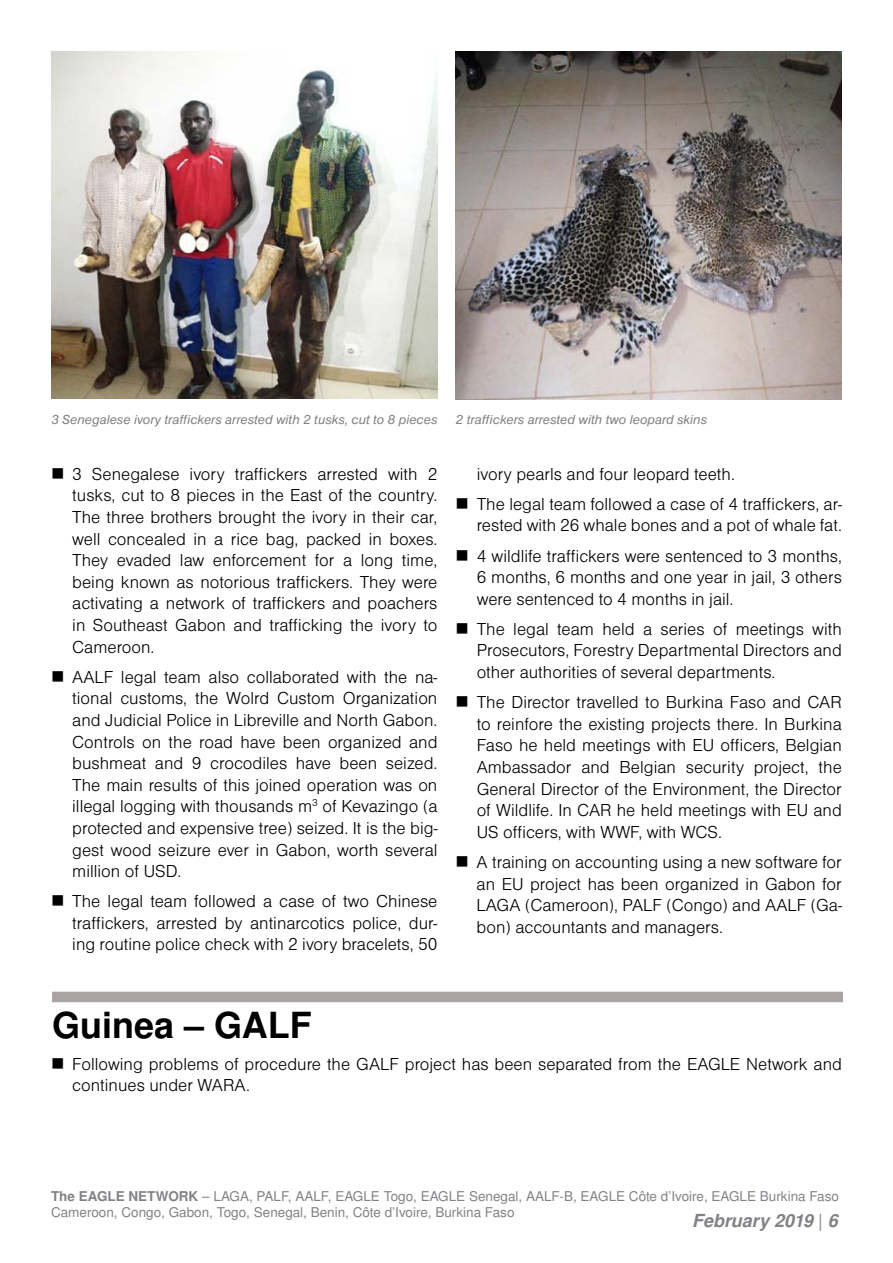
<style>
.page{position:relative;width:893px;height:1263px;background:#fff}
.page>*{position:absolute;margin:0;border:0;box-sizing:border-box;transform-origin:0 0}
.t1{font:700 36px "Nimbus Sans LOT";color:#000}
.t2{font:18px/21.6px "Nimbus Sans DOT Ligh";color:#000;text-align:justify}
.t3{font:italic 700 18px "Nimbus Sans LOT";color:#808285}
.t4{font:13.5px/16.2px "Nimbus Sans LOT";color:#808285}
.t5{font:italic 13.5px "Nimbus Sans DOT";color:#808285}
.s1{font-weight:700}
.s2{font-weight:400;font-style:normal}
</style>
<div class="page">
<img style="left:455px;top:51px;width:387px;height:349px">
<img style="left:51px;top:51px;width:386px;height:348px">
<div style="left:52px;top:992px;width:791px;height:10px;background:#a9a3a1"></div>
<p class="t5" style="left:51px;top:412px;width:388px">3 Senegalese ivory traffickers arrested with 2 tusks, cut to 8 pieces</p>
<p class="t5" style="left:455px;top:412px;width:253px">2 traffickers arrested with two leopard skins</p>
<p class="t2" style="left:72px;top:463px;width:367px">3 Senegalese ivory traffickers arrested with 2 tusks, cut to 8 pieces in the East of the country.<br>The three brothers brought the ivory in their car, well concealed in a rice bag, packed in boxes.<br>They evaded law enforcement for a long time, being known as notorious traffickers. They were activating a network of traffickers and poachers in Southeast Gabon and trafficking the ivory to Cameroon.</p>
<p class="t2" style="left:72px;top:666px;width:367px">AALF legal team also collaborated with the na&shy;tional customs, the Wolrd Custom Organization and Judicial Police in Libreville and North Gabon.<br>Controls on the road have been organized and bushmeat and 9 crocodiles have been seized.<br>The main results of this joined operation was on illegal logging with thousands m<sup>3</sup> of Kevazingo (a protected and expensive tree) seized. It is the big&shy;gest wood seizure ever in Gabon, worth several million of USD.</p>
<p class="t2" style="left:72px;top:891px;width:367px">The legal team followed a case of two Chinese traffickers, arrested by antinarcotics police, dur&shy;ing routine police check with 2 ivory bracelets, 50</p>
<p class="t2" style="left:477px;top:459px;width:367px;line-height:30.2px">ivory pearls and four leopard teeth.<br>The legal team followed a case of 4 traffickers, ar-</p>
<p class="t2" style="left:477px;top:511px;width:367px;line-height:30.2px">rested with 26 whale bones and a pot of whale fat.<br>4 wildlife traffickers were sentenced to 3 months,</p>
<p class="t2" style="left:477px;top:567px;width:367px">6 months, 6 months and one year in jail, 3 others were sentenced to 4 months in jail.</p>
<p class="t2" style="left:477px;top:618px;width:367px">The legal team held a series of meetings with Prosecutors, Forestry Departmental Directors and other authorities of several departments.</p>
<p class="t2" style="left:477px;top:692px;width:367px">The Director travelled to Burkina Faso and CAR to reinfore the existing projects there. In Burkina Faso he held meetings with EU officers, Belgian Ambassador and Belgian security project, the General Director of the Environment, the Director of Wildlife. In CAR he held meetings with EU and US officers, with WWF, with WCS.</p>
<p class="t2" style="left:477px;top:851px;width:367px">A training on accounting using a new software for an EU project has been organized in Gabon for LAGA (Cameroon), PALF (Congo) and AALF (Ga&shy;bon) accountants and managers.</p>
<h1 class="t1" style="left:52px;top:1004px;width:261px">Guinea – GALF</h1>
<p class="t2" style="left:72px;top:1053px;width:771px">Following problems of procedure the GALF project has been separated from the EAGLE Network and continues under WARA.</p>
<p class="t4" style="left:51px;top:1189px;width:789px"><span class="s1">The EAGLE NETWORK</span> – LAGA, PALF, AALF, EAGLE Togo, EAGLE Senegal, AALF-B, EAGLE Côte d’Ivoire, EAGLE Burkina Faso<br>Cameroon, Congo, Gabon, Togo, Senegal, Benin, Côte d’Ivoire, Burkina Faso</p>
<p class="t3" style="left:692px;top:1210px;width:147px">February 2019 <span class="s2">|</span> 6</p>
</div>
